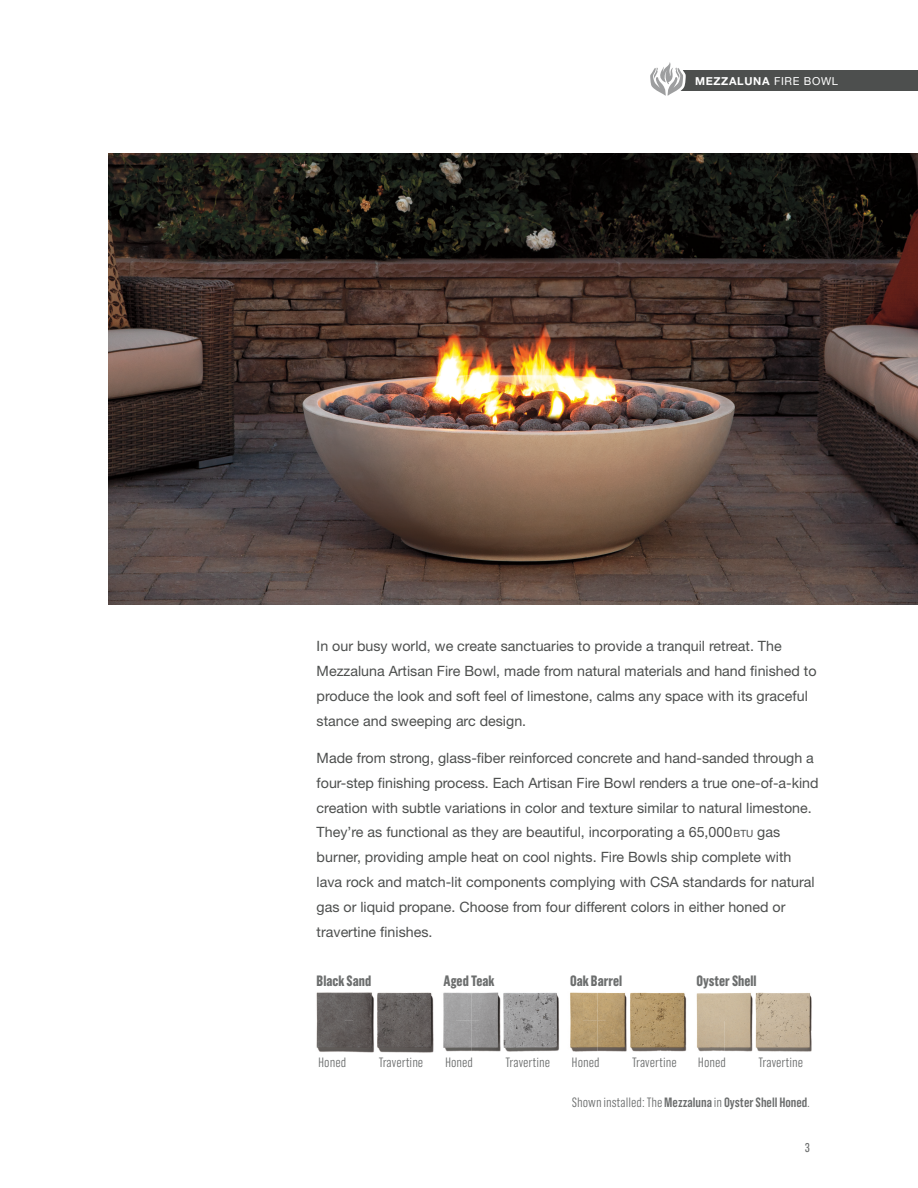
<style>
.page{position:relative;width:918px;height:1188px;background:#fff}
.page>*{position:absolute;margin:0;border:0;box-sizing:border-box;transform-origin:0 0}
.t1{font:700 15px "Grotzec Cond";color:#6c6e6e}
.t2{font:14.25px/24.9px "Helvetica Neue LT Std";color:#4d4f4e}
.t3{font:300 13.5px "Grotzec Cond";color:#6c6e6e}
.t4{font:600 13.5px "Grotzec Cond";color:#6c6e6e}
.t5{font:12.75px "Grotzec Cond";color:#6c6e6e}
.t6{font:700 10.95px "Helvetica Neue LT Std";letter-spacing:.06em;color:#fff}
.s1{font-weight:400}
.s2{font-size:10.05px}
.s3{font-weight:300}
</style>
<div class="page">
<div style="left:670px;top:71px;width:248px;height:20px;background:#4d4f4e"></div>
<svg style="left:650px;top:62px;width:38px;height:34px"></svg>
<img style="left:108px;top:154px;width:810px;height:450px">
<img style="left:316px;top:992px;width:103px;height:61px">
<img style="left:354px;top:992px;width:42px;height:61px">
<img style="left:419px;top:992px;width:127px;height:61px">
<img style="left:480px;top:992px;width:43px;height:61px">
<img style="left:546px;top:992px;width:127px;height:28px">
<img style="left:546px;top:1020px;width:127px;height:32px">
<img style="left:606px;top:992px;width:44px;height:60px">
<img style="left:673px;top:992px;width:139px;height:29px">
<img style="left:673px;top:1021px;width:59px;height:31px">
<img style="left:732px;top:1021px;width:80px;height:31px">
<p class="t6" style="left:695px;top:74px;width:145px">MEZZALUNA <span class="s1">FIRE BOWL</span></p>
<p class="t2" style="left:317px;top:634px;width:501px">In our busy world, we create sanctuaries to provide a tranquil retreat. The Mezzaluna Artisan Fire Bowl, made from natural materials and hand finished to produce the look and soft feel of limestone, calms any space with its graceful stance and sweeping arc design.</p>
<p class="t2" style="left:317px;top:745px;width:503px">Made from strong, glass-fiber reinforced concrete and hand-sanded through a four-step finishing process. Each Artisan Fire Bowl renders a true one-of-a-kind creation with subtle variations in color and texture similar to natural limestone.<br>They’re as functional as they are beautiful, incorporating a 65,000<span class="s2">BTU</span> gas burner, providing ample heat on cool nights. Fire Bowls ship complete with lava rock and match-lit components complying with CSA standards for natural gas or liquid propane. Choose from four different colors in either honed or travertine finishes.</p>
<p class="t1" style="left:317px;top:972px;width:56px">Black Sand</p>
<p class="t1" style="left:444px;top:972px;width:53px">Aged Teak</p>
<p class="t1" style="left:570px;top:972px;width:54px">Oak Barrel</p>
<p class="t1" style="left:696px;top:972px;width:62px">Oyster Shell</p>
<p class="t3" style="left:318px;top:1055px;width:30px">Honed</p>
<p class="t3" style="left:379px;top:1055px;width:46px">Travertine</p>
<p class="t3" style="left:445px;top:1055px;width:30px">Honed</p>
<p class="t3" style="left:506px;top:1055px;width:46px">Travertine</p>
<p class="t3" style="left:572px;top:1055px;width:30px">Honed</p>
<p class="t3" style="left:632px;top:1055px;width:46px">Travertine</p>
<p class="t3" style="left:698px;top:1055px;width:30px">Honed</p>
<p class="t3" style="left:758px;top:1055px;width:46px">Travertine</p>
<p class="t4" style="left:572px;top:1095px;width:240px"><span class="s3">Shown installed: The</span> Mezzaluna <span class="s3">in</span> Oyster Shell Honed<span class="s3">.</span></p>
<p class="t5" style="left:805px;top:1140px;width:7px">3</p>
</div>
